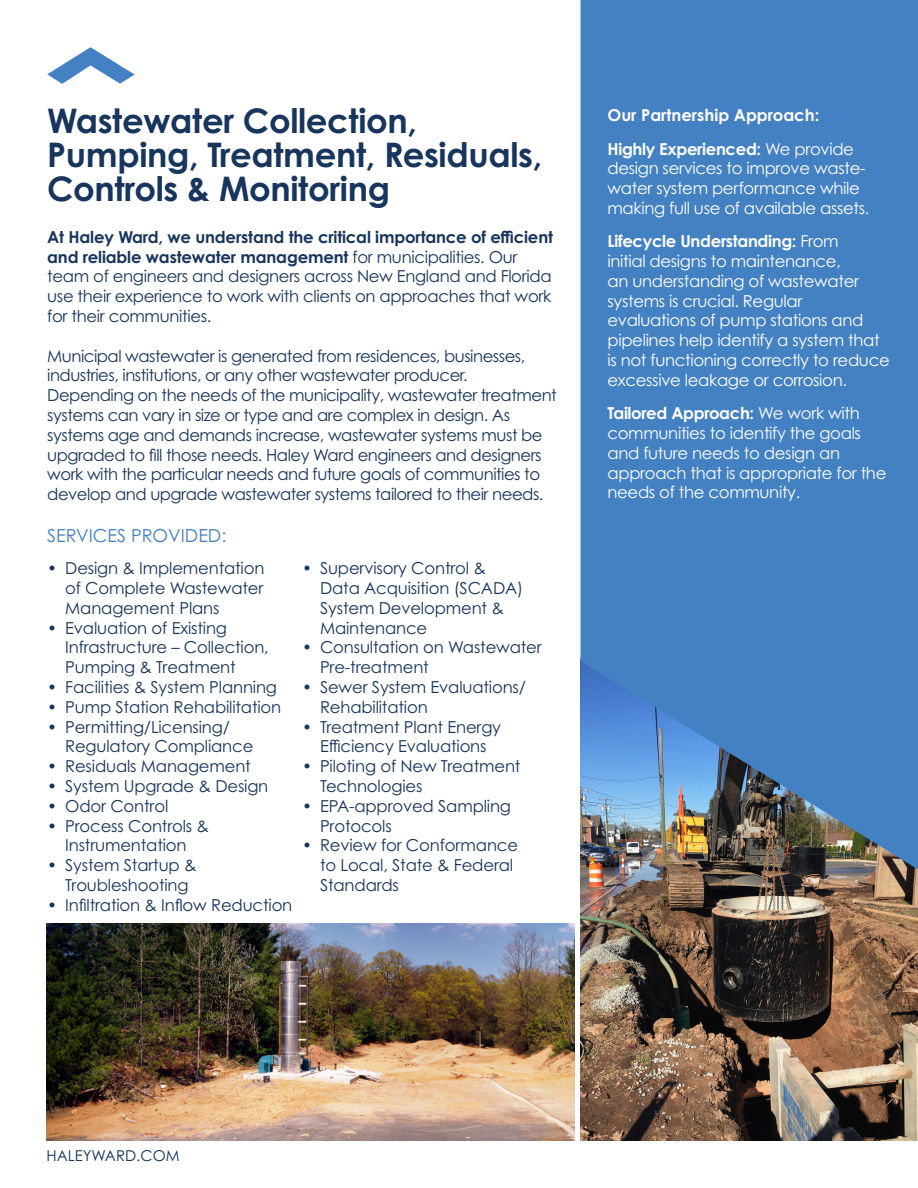
<style>
.page{position:relative;width:918px;height:1188px;background:#fff}
.page>*{position:absolute;margin:0;border:0;box-sizing:border-box;transform-origin:0 0}
.Blue_Text_-_Align_Left{font:700 33.9px/33.9px "Century Gothic Pro";letter-spacing:-.01em;color:#17355d}
.Default{font:18px "Century Gothic Pro";color:#4481c3}
.Page_Body_Text_-_Black{font:16.5px/19.8px "Century Gothic Pro";letter-spacing:-.01em;color:#17355d}
.Page_Body_Text_-_Black-2{font:16.5px/19.8px "Century Gothic Pro";letter-spacing:-.02em;color:#fff}
.Page_Body_Text_-_Black-3{font:16.5px/19.8px "Century Gothic Pro";letter-spacing:-.03em;color:#17355d}
.Page_Body_Text_-_Black-4{font:700 16.5px "Century Gothic Pro";color:#fff}
.Page_Header_Subtext{font:15px "Century Gothic Pro";color:#17355d}
.s1{font-weight:700}
</style>
<div class="page">
<img style="left:580px;top:869px;width:338px;height:272px">
<svg style="left:580px;top:0;width:338px;height:869px;background:#4880bd"></svg>
<svg style="left:47px;top:47px;width:88px;height:37px"></svg>
<img style="left:46px;top:923px;width:529px;height:218px">
<p class="Blue_Text_-_Align_Left" style="left:47px;top:103px;width:496px">Wastewater Collection,<br>Pumping, Treatment, Residuals,<br>Controls &amp; Monitoring</p>
<p class="Page_Body_Text_-_Black" style="left:47px;top:227px;width:507px"><span class="s1">At Haley Ward, we understand the critical importance of efficient and reliable wastewater management</span> for municipalities. Our team of engineers and designers across New England and Florida use their experience to work with clients on approaches that work for their communities.</p>
<p class="Page_Body_Text_-_Black-3" style="left:47px;top:346px;width:511px">Municipal wastewater is generated from residences, businesses, industries, institutions, or any other wastewater producer.<br>Depending on the needs of the municipality, wastewater treatment systems can vary in size or type and are complex in design. As systems age and demands increase, wastewater systems must be upgraded to fill those needs. Haley Ward engineers and designers work with the particular needs and future goals of communities to develop and upgrade wastewater systems tailored to their needs.</p>
<p class="Default" style="left:47px;top:524px;width:181px">SERVICES PROVIDED:</p>
<p class="Page_Body_Text_-_Black" style="left:65px;top:558px;width:201px;text-align:justify;text-indent:-18px">• Design &amp; Implementation of Complete Wastewater Management Plans</p>
<p class="Page_Body_Text_-_Black" style="left:65px;top:618px;width:205px;text-indent:-18px">• Evaluation of Existing<br>Infrastructure – Collection,<br>Pumping &amp; Treatment</p>
<p class="Page_Body_Text_-_Black" style="left:47px;top:677px;width:231px">• Facilities &amp; System Planning</p>
<p class="Page_Body_Text_-_Black" style="left:47px;top:697px;width:236px">• Pump Station Rehabilitation</p>
<p class="Page_Body_Text_-_Black" style="left:65px;top:717px;width:190px;text-indent:-18px">• Permitting/Licensing/<br>Regulatory Compliance</p>
<p class="Page_Body_Text_-_Black" style="left:47px;top:756px;width:205px">• Residuals Management</p>
<p class="Page_Body_Text_-_Black" style="left:47px;top:776px;width:223px">• System Upgrade &amp; Design</p>
<p class="Page_Body_Text_-_Black" style="left:47px;top:796px;width:123px">• Odor Control</p>
<p class="Page_Body_Text_-_Black" style="left:47px;top:816px;width:163px;text-align:center">• Process Controls &amp;<br>Instrumentation</p>
<p class="Page_Body_Text_-_Black" style="left:65px;top:855px;width:133px;text-indent:-18px">• System Startup &amp;<br>Troubleshooting</p>
<p class="Page_Body_Text_-_Black" style="left:47px;top:895px;width:247px">• Infiltration &amp; Inflow Reduction</p>
<p class="Page_Body_Text_-_Black" style="left:320px;top:558px;width:205px;text-indent:-18px">• Supervisory Control &amp;<br>Data Acquisition (SCADA)<br>System Development &amp;<br>Maintenance</p>
<p class="Page_Body_Text_-_Black" style="left:320px;top:637px;width:223px;text-indent:-18px">• Consultation on Wastewater<br>Pre-treatment</p>
<p class="Page_Body_Text_-_Black" style="left:320px;top:677px;width:208px;text-indent:-18px">• Sewer System Evaluations/<br>Rehabilitation</p>
<p class="Page_Body_Text_-_Black" style="left:302px;top:717px;width:201px;text-align:center">• Treatment Plant Energy<br>Efficiency Evaluations</p>
<p class="Page_Body_Text_-_Black" style="left:320px;top:756px;width:202px;text-indent:-18px">• Piloting of New Treatment<br>Technologies</p>
<p class="Page_Body_Text_-_Black" style="left:320px;top:796px;width:192px;text-indent:-18px">• EPA-approved Sampling<br>Protocols</p>
<p class="Page_Body_Text_-_Black" style="left:320px;top:835px;width:200px;text-indent:-18px">• Review for Conformance to Local, State &amp; Federal<br>Standards</p>
<p class="Page_Body_Text_-_Black-4" style="left:608px;top:105px;width:213px">Our Partnership Approach:</p>
<p class="Page_Body_Text_-_Black-2" style="left:608px;top:139px;width:263px"><span class="s1">Highly Experienced:</span> We provide design services to improve waste&shy;water system performance while making full use of available assets.</p>
<p class="Page_Body_Text_-_Black-2" style="left:608px;top:231px;width:284px"><span class="s1">Lifecycle Understanding:</span> From<br>initial designs to maintenance,<br>an understanding of wastewater systems is crucial. Regular evaluations of pump stations and pipelines help identify a system that is not functioning correctly to reduce excessive leakage or corrosion.</p>
<p class="Page_Body_Text_-_Black-2" style="left:608px;top:403px;width:280px"><span class="s1">Tailored Approach:</span> We work with communities to identify the goals and future needs to design an approach that is appropriate for the needs of the community.</p>
<p class="Page_Header_Subtext" style="left:46px;top:1147px;width:135px">HALEYWARD.COM</p>
</div>
